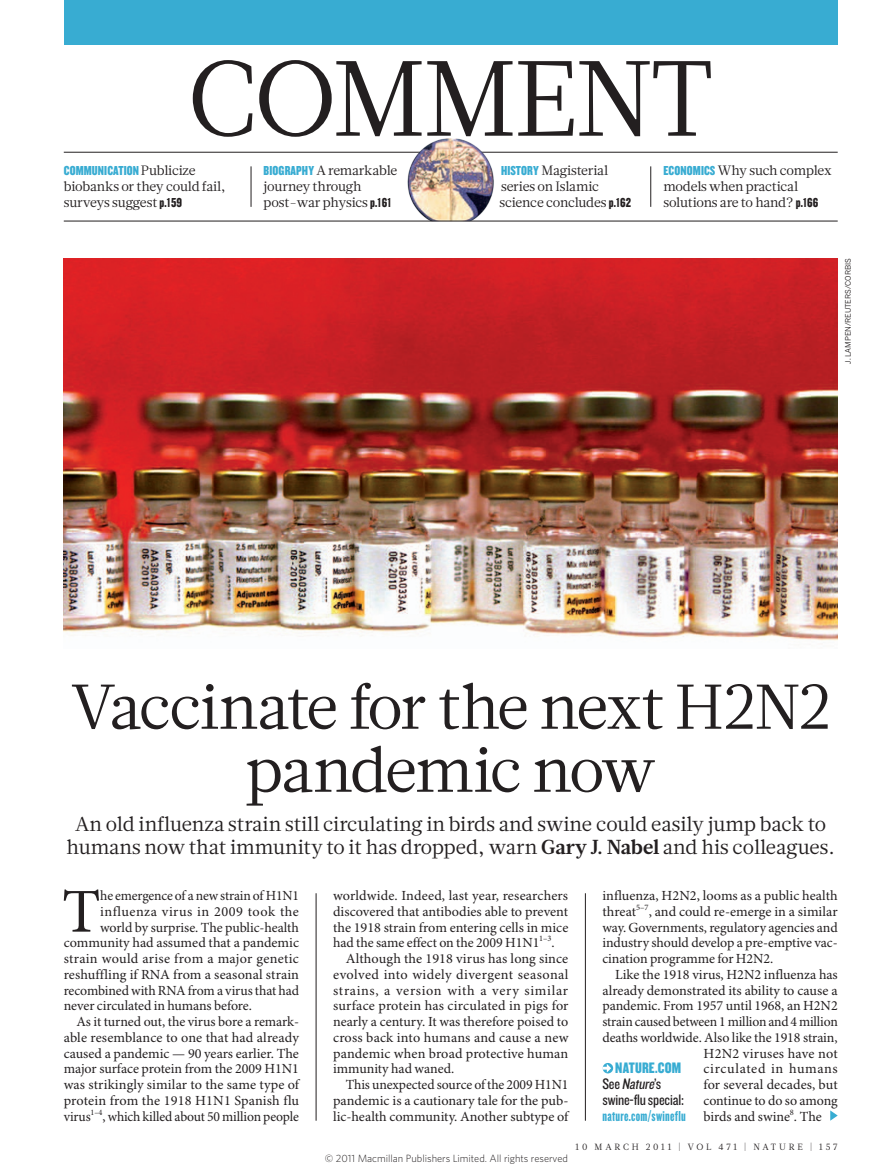
<style>
.page{position:relative;width:893px;height:1174px;background:#fff}
.page>*{position:absolute;margin:0;border:0;box-sizing:border-box;transform-origin:0 0}
.SECTION_HEADING{font:106.5px "Glosa Math";letter-spacing:-.025em;color:#231f20}
.HEAD_42{font:63px/63px "Glosa Math";letter-spacing:-.035em;color:#231f20;text-align:center}
.BODY_DROP_CAP{font:62.4px "Minion Pro";color:#231f20}
.INTRO{font:20.25px/23.7px "Glosa Math";color:#231f20;text-align:center}
.WEB_BOX_TEXT{font:15.75px/15.8px "Knockout 29 Junior Ltweight";letter-spacing:-.01em;color:#231f20}
.WEB_BOX_NATURE{font:15.75px "Knockout 69 Full Liteweight";letter-spacing:.01em;color:#38acd2}
.WEB_BOX_URL{font:15px "Knockout 68 Full Featherwt";letter-spacing:.02em;color:#38acd2}
.BODY_INDENT{font:13.95px/15.8px "Minion Pro";letter-spacing:-.005em;color:#231f20;text-align:justify}
.BODY_DROP_CAP-2{font:13.95px "Minion Pro";color:#231f20}
.BODY_DROP_CAP-3{font:13.95px "Minion Pro";letter-spacing:.02em;color:#231f20}
.BODY_DROP_CAP-4{font:13.95px "Minion Pro";letter-spacing:.035em;color:#231f20}
.BODY_INDENT-2{font:13.95px "Minion Pro";letter-spacing:.015em;color:#231f20}
.BODY_INDENT-3{font:13.95px "Minion Pro";letter-spacing:.045em;color:#231f20}
.MINI_TOC_TEXT{font:13.5px/15.8px "Glosa Math";letter-spacing:-.02em;color:#231f20}
.t1{font:300 10.5px "Whitney";color:#231f20}
.t2{font:9px "Glosa Math";letter-spacing:.3em;color:#231f20}
.PIC_CREDIT{font:7.5px "News Gothic MTOT";color:#231f20}
.s1{font-family:"Knockout 69 Full Liteweight";color:#38acd2}
.s2{font-family:"Knockout 69 Full Liteweight"}
.s3{font-family:"Knockout 49 Liteweight"}
.s4{font-weight:700}
.s5{font-style:italic}
</style>
<div class="page">
<hr style="left:64px;top:152px;width:774px;height:1px;background:#231f20">
<img style="left:405px;top:138px;width:92px;height:83px">
<img style="left:64px;top:258px;width:774px;height:383px">
<svg style="left:830px;top:1110px;width:8px;height:10px"></svg>
<svg style="left:603px;top:1063px;width:10px;height:10px"></svg>
<svg style="left:602px;top:1063px;width:9px;height:9px"></svg>
<hr style="left:585px;top:893px;width:1px;height:227px;background:#231f20">
<hr style="left:316px;top:893px;width:1px;height:227px;background:#231f20">
<div style="left:64px;top:0;width:774px;height:45px;background:#38acd2"></div>
<hr style="left:64px;top:221px;width:774px;height:1px;background:#231f20">
<hr style="left:251px;top:166px;width:1px;height:41px;background:#231f20">
<hr style="left:650px;top:166px;width:1px;height:41px;background:#231f20">
<p class="SECTION_HEADING" style="left:187px;top:29px;width:528px">COMMENT</p>
<p class="MINI_TOC_TEXT" style="left:64px;top:163px;width:163px"><span class="s1">COMMUNICATION</span> Publicize biobanks or they could fail, surveys suggest <span class="s2">p.</span><span class="s3">1</span><span class="s2">59</span></p>
<p class="MINI_TOC_TEXT" style="left:264px;top:163px;width:135px"><span class="s1">BIOGRAPHY</span> A remarkable journey through post-war physics <span class="s2">p.</span><span class="s3">1</span><span class="s2">6</span><span class="s3">1</span></p>
<p class="MINI_TOC_TEXT" style="left:499px;top:163px;width:133px"><span class="s1">HISTORY</span> Magisterial series on Islamic science concludes <span class="s2">p.</span><span class="s3">1</span><span class="s2">62</span></p>
<p class="MINI_TOC_TEXT" style="left:663px;top:163px;width:170px"><span class="s1">ECONOMICS</span> Why such complex models when practical solutions are to hand? <span class="s2">p.</span><span class="s3">1</span><span class="s2">66</span></p>
<p class="PIC_CREDIT" style="left:843px;top:364px;width:107px;rotate:-90deg">J. LAMPEN/REUTERS/CORBIS</p>
<p class="HEAD_42" style="left:71px;top:676px;width:760px">Vaccinate for the next H2N2 pandemic now</p>
<p class="INTRO" style="left:67px;top:812px;width:770px">An old influenza strain still circulating in birds and swine could easily jump back to humans now that immunity to it has dropped, warn <span class="s4">Gary J. Nabel</span> and his colleagues.</p>
<p class="BODY_DROP_CAP" style="left:62px;top:874px;width:40px">T</p>
<p class="BODY_DROP_CAP-2" style="left:100px;top:887px;width:200px">he emergence of a new strain of H1N1</p>
<p class="BODY_DROP_CAP-4" style="left:100px;top:903px;width:200px">influenza virus in 2009 took the</p>
<p class="BODY_DROP_CAP-2" style="left:100px;top:918px;width:200px">world by surprise. The public-health</p>
<p class="BODY_DROP_CAP-2" style="left:64px;top:934px;width:237px">community had assumed that a pandemic</p>
<p class="BODY_DROP_CAP-3" style="left:64px;top:950px;width:237px">strain would arise from a major genetic</p>
<p class="BODY_DROP_CAP-2" style="left:64px;top:966px;width:237px">reshuffling if RNA from a seasonal strain</p>
<p class="BODY_DROP_CAP-2" style="left:64px;top:981px;width:237px">recombined with RNA from a virus that had</p>
<p class="BODY_DROP_CAP-2" style="left:64px;top:997px;width:190px">never circulated in humans before.</p>
<p class="BODY_INDENT" style="left:64px;top:1014px;width:237px;text-indent:13px">As it turned out, the virus bore a remark&shy;able resemblance to one that had already caused a pandemic — 90 years earlier. The major surface protein from the 2009 H1N1 was strikingly similar to the same type of protein from the 1918 H1N1 Spanish flu virus<sup>1–4</sup>, which killed about 50 million people</p>
<p class="BODY_INDENT" style="left:333px;top:888px;width:237px">worldwide. Indeed, last year, researchers discovered that antibodies able to prevent the 1918 strain from entering cells in mice had the same effect on the 2009 H1N1<sup>1–3</sup>.</p>
<p class="BODY_INDENT" style="left:333px;top:951px;width:237px;text-indent:13px">Although the 1918 virus has long since evolved into widely divergent seasonal strains, a version with a very similar surface protein has circulated in pigs for nearly a century. It was therefore poised to cross back into humans and cause a new pandemic when broad protective human immunity had waned.</p>
<p class="BODY_INDENT" style="left:333px;top:1077px;width:237px;text-indent:13px">This unexpected source of the 2009 H1N1 pandemic is a cautionary tale for the pub&shy;lic-health community. Another subtype of</p>
<p class="BODY_INDENT" style="left:602px;top:888px;width:237px">influenza, H2N2, looms as a public health threat<sup>5–7</sup>, and could re-emerge in a similar way. Governments, regulatory agencies and industry should develop a pre-emptive vac&shy;cination programme for H2N2.</p>
<p class="BODY_INDENT" style="left:615px;top:967px;width:224px">Like the 1918 virus, H2N2 influenza has</p>
<p class="BODY_INDENT" style="left:602px;top:983px;width:237px">already demonstrated its ability to cause a</p>
<p class="BODY_INDENT" style="left:602px;top:998px;width:237px">pandemic. From 1957 until 1968, an H2N2</p>
<p class="BODY_INDENT" style="left:602px;top:1014px;width:237px">strain caused between 1 million and 4 million</p>
<p class="BODY_INDENT" style="left:602px;top:1030px;width:237px">deaths worldwide. Also like the 1918 strain,</p>
<p class="BODY_INDENT-2" style="left:704px;top:1044px;width:136px">H2N2 viruses have not</p>
<p class="BODY_INDENT-3" style="left:704px;top:1060px;width:136px">circulated in humans</p>
<p class="BODY_INDENT" style="left:704px;top:1077px;width:136px">for several decades, but</p>
<p class="BODY_INDENT" style="left:704px;top:1093px;width:136px">continue to do so among</p>
<p class="BODY_INDENT" style="left:704px;top:1109px;width:120px">birds and swine<sup>8</sup>. The</p>
<p class="WEB_BOX_NATURE" style="left:615px;top:1058px;width:67px">NATURE.COM</p>
<p class="WEB_BOX_TEXT" style="left:602px;top:1075px;width:83px">S e e <span class="s5">Nature</span>’ s swine-flu special:</p>
<p class="WEB_BOX_URL" style="left:602px;top:1106px;width:85px">nature.com/swineflu</p>
<p class="t1" style="left:325px;top:1151px;width:245px">© 2011 Macmillan Publishers Limited. All rights reserved</p>
<p class="t2" style="left:576px;top:1141px;width:264px">10 MARCH 2011 | VOL 471 | NATURE | 157</p>
</div>
